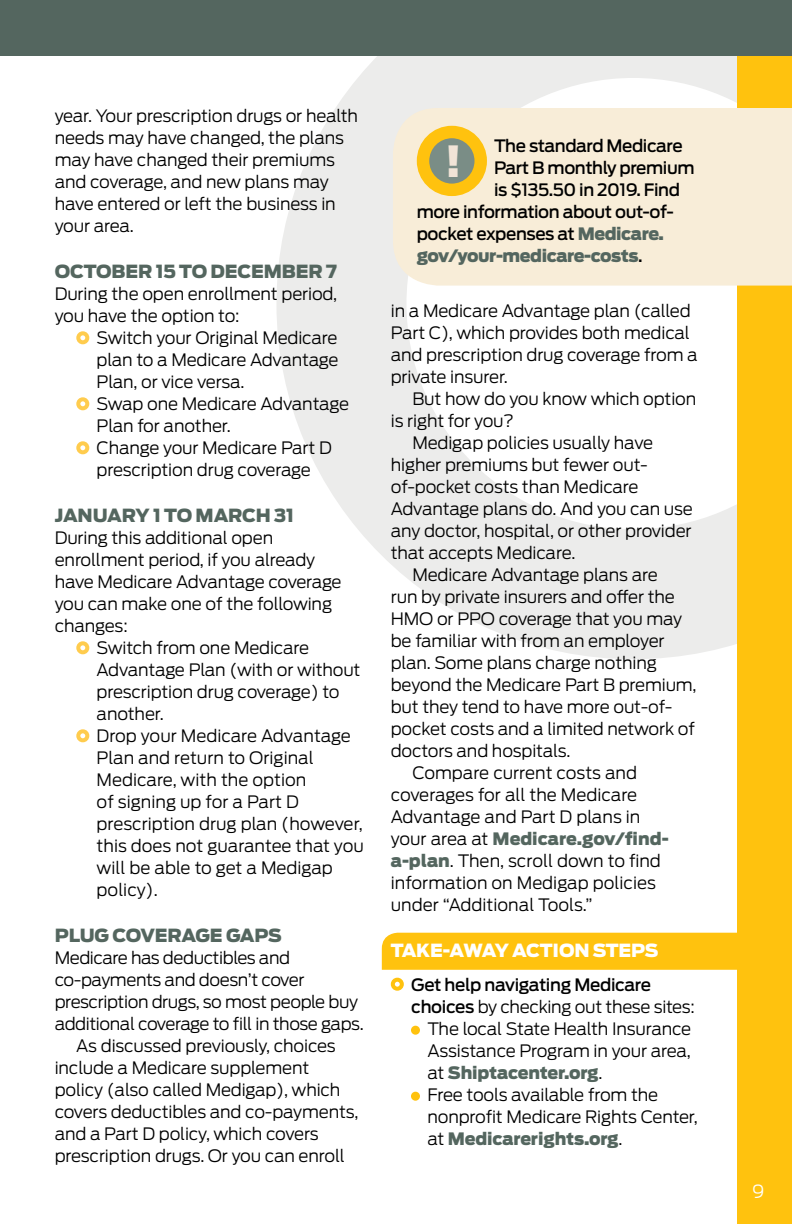
<style>
.page{position:relative;width:792px;height:1224px;background:#fff}
.page>*{position:absolute;margin:0;border:0;box-sizing:border-box;transform-origin:0 0}
.t1{font:700 44.8px "Boton";color:#f1e4d7}
.t2{font:900 18px "Antenna";letter-spacing:-.01em;color:#54665f}
.t3{font:900 18px "Antenna";letter-spacing:-.02em;color:#fff}
.t4{font:300 18px "Antenna";color:#fff}
.t5{font:300 17px/22px "Antenna";letter-spacing:-.01em;color:#000}
.t6{font:500 17px "Antenna";letter-spacing:-.025em;color:#000}
.t7{font:900 17px "Antenna";letter-spacing:-.01em;color:#54665f}
.s1{font-weight:900;color:#54665f}
.s2{font-weight:500;color:#000}
.s3{font-weight:300;color:#000}
.s4{font-weight:500}
</style>
<div class="page">
<svg style="left:276px;top:55px;width:461px;height:604px"></svg>
<div style="left:737px;top:7px;width:55px;height:1217px;background:#ffc20e"></div>
<div style="left:0;top:0;width:792px;height:55px;background:#54665f"></div>
<div style="left:76px;top:331px;width:13px;height:13px;border:4px solid #ffcc4e;border-radius:50%"></div>
<div style="left:76px;top:397px;width:13px;height:13px;border:4px solid #ffcc4e;border-radius:50%"></div>
<div style="left:76px;top:441px;width:13px;height:13px;border:4px solid #ffcc4e;border-radius:50%"></div>
<div style="left:76px;top:641px;width:13px;height:13px;border:4px solid #ffcc4e;border-radius:50%"></div>
<div style="left:76px;top:729px;width:13px;height:13px;border:4px solid #ffcc4e;border-radius:50%"></div>
<div style="left:382px;top:933px;width:355px;height:37px;background:#ffc20e"></div>
<div style="left:391px;top:978px;width:13px;height:13px;border:4px solid #ffc20e;border-radius:50%"></div>
<div style="left:411px;top:1026px;width:9px;height:9px;background:#ffc20e;border-radius:50%"></div>
<div style="left:411px;top:1092px;width:9px;height:9px;background:#ffc20e;border-radius:50%"></div>
<div style="left:393px;top:108px;width:399px;height:178px;background:#f8edd8"></div>
<svg style="left:423px;top:132px;width:58px;height:58px;background:#909671"></svg>
<div style="left:417px;top:126px;width:70px;height:70px;border:12px solid #ffc20e;border-radius:50%"></div>
<p class="t5" style="left:55px;top:105px;width:305px">year. Your prescription drugs or health needs may have changed, the plans may have changed their premiums and coverage, and new plans may have entered or left the business in your area.</p>
<p class="t2" style="left:55px;top:261px;width:284px">OCTOBER 15 TO DECEMBER 7</p>
<p class="t5" style="left:55px;top:283px;width:284px">During the open enrollment period, you have the option to:</p>
<p class="t5" style="left:97px;top:327px;width:254px">Switch your Original Medicare plan to a Medicare Advantage<br>Plan, or vice versa.<br>Swap one Medicare Advantage<br>Plan for another.<br>Change your Medicare Part D prescription drug coverage</p>
<p class="t2" style="left:55px;top:505px;width:241px">JANUARY 1 TO MARCH 31</p>
<p class="t5" style="left:55px;top:527px;width:220px">During this additional open</p>
<p class="t5" style="left:55px;top:549px;width:262px">enrollment period, if you already</p>
<p class="t5" style="left:55px;top:571px;width:289px">have Medicare Advantage coverage</p>
<p class="t5" style="left:55px;top:593px;width:279px">you can make one of the following</p>
<p class="t5" style="left:55px;top:615px;width:75px">changes:</p>
<p class="t5" style="left:97px;top:637px;width:214px">Switch from one Medicare</p>
<p class="t5" style="left:97px;top:659px;width:265px">Advantage Plan (with or without</p>
<p class="t5" style="left:97px;top:681px;width:244px">prescription drug coverage) to</p>
<p class="t5" style="left:97px;top:703px;width:69px">another.</p>
<p class="t5" style="left:97px;top:725px;width:256px">Drop your Medicare Advantage</p>
<p class="t5" style="left:97px;top:747px;width:219px">Plan and return to Original</p>
<p class="t5" style="left:97px;top:769px;width:211px">Medicare, with the option</p>
<p class="t5" style="left:97px;top:791px;width:204px">of signing up for a Part D</p>
<p class="t5" style="left:97px;top:813px;width:268px">prescription drug plan (however,</p>
<p class="t5" style="left:97px;top:835px;width:269px">this does not guarantee that you</p>
<p class="t5" style="left:97px;top:857px;width:238px">will be able to get a Medigap</p>
<p class="t5" style="left:97px;top:879px;width:63px">policy).</p>
<p class="t2" style="left:55px;top:925px;width:229px">PLUG COVERAGE GAPS</p>
<p class="t5" style="left:55px;top:947px;width:237px">Medicare has deductibles and</p>
<p class="t5" style="left:55px;top:969px;width:251px">co-payments and doesn’t cover</p>
<p class="t5" style="left:55px;top:991px;width:305px">prescription drugs, so most people buy</p>
<p class="t5" style="left:55px;top:1013px;width:311px">additional coverage to fill in those gaps.</p>
<p class="t5" style="left:76px;top:1035px;width:261px">As discussed previously, choices</p>
<p class="t5" style="left:55px;top:1057px;width:256px">include a Medicare supplement</p>
<p class="t5" style="left:55px;top:1079px;width:287px">policy (also called Medigap), which</p>
<p class="t5" style="left:55px;top:1101px;width:305px">covers deductibles and co-payments,</p>
<p class="t5" style="left:55px;top:1123px;width:265px">and a Part D policy, which covers</p>
<p class="t5" style="left:55px;top:1145px;width:292px">prescription drugs. Or you can enroll</p>
<p class="t6" style="left:494px;top:136px;width:190px">The standard Medicare</p>
<p class="t6" style="left:494px;top:158px;width:202px">Part B monthly premium</p>
<p class="t6" style="left:494px;top:180px;width:187px">is $135.50 in 2019. Find</p>
<p class="t6" style="left:417px;top:202px;width:259px">more information about out-of-</p>
<p class="t6" style="left:417px;top:224px;width:249px">pocket expenses at <span class="s1">Medicare.</span></p>
<p class="t7" style="left:417px;top:246px;width:228px">gov/your-medicare-costs<span class="s2">.</span></p>
<h1 class="t1" style="left:444px;top:135px;width:17px">!</h1>
<p class="t5" style="left:391px;top:300px;width:308px">in a Medicare Advantage plan (called<br>Part C), which provides both medical and prescription drug coverage from a private insurer.</p>
<p class="t5" style="left:412px;top:388px;width:285px">But how do you know which option</p>
<p class="t5" style="left:391px;top:410px;width:125px">is right for you?</p>
<p class="t5" style="left:412px;top:432px;width:242px">Medigap policies usually have</p>
<p class="t5" style="left:391px;top:454px;width:258px">higher premiums but fewer out-</p>
<p class="t5" style="left:391px;top:476px;width:249px">of-pocket costs than Medicare</p>
<p class="t5" style="left:391px;top:498px;width:304px">Advantage plans do. And you can use</p>
<p class="t5" style="left:391px;top:520px;width:302px">any doctor, hospital, or other provider</p>
<p class="t5" style="left:391px;top:542px;width:186px">that accepts Medicare.</p>
<p class="t5" style="left:412px;top:564px;width:247px">Medicare Advantage plans are</p>
<p class="t5" style="left:391px;top:586px;width:286px">run by private insurers and offer the</p>
<p class="t5" style="left:391px;top:608px;width:293px">HMO or PPO coverage that you may</p>
<p class="t5" style="left:391px;top:630px;width:275px">be familiar with from an employer</p>
<p class="t5" style="left:391px;top:652px;width:268px">plan. Some plans charge nothing</p>
<p class="t5" style="left:391px;top:674px;width:307px">beyond the Medicare Part B premium,</p>
<p class="t5" style="left:391px;top:696px;width:283px">but they tend to have more out-of-</p>
<p class="t5" style="left:391px;top:718px;width:306px">pocket costs and a limited network of</p>
<p class="t5" style="left:391px;top:740px;width:181px">doctors and hospitals.</p>
<p class="t5" style="left:412px;top:762px;width:226px">Compare current costs and</p>
<p class="t5" style="left:391px;top:784px;width:248px">coverages for all the Medicare</p>
<p class="t5" style="left:391px;top:806px;width:251px">Advantage and Part D plans in</p>
<p class="t7" style="left:391px;top:829px;width:279px"><span class="s3">your area at</span> Medicare.gov/find-</p>
<p class="t5" style="left:391px;top:850px;width:272px"><span class="s1">a-plan</span>. Then, scroll down to find</p>
<p class="t5" style="left:391px;top:872px;width:267px">information on Medigap policies</p>
<p class="t5" style="left:391px;top:894px;width:203px">under “Additional Tools.”</p>
<p class="t3" style="left:391px;top:940px;width:269px">TAKE-AWAY ACTION STEPS</p>
<p class="t6" style="left:411px;top:974px;width:241px">Get help navigating Medicare</p>
<p class="t5" style="left:411px;top:996px;width:285px"><span class="s4">choices</span> by checking out these sites:</p>
<p class="t5" style="left:427px;top:1018px;width:265px">The local State Health Insurance</p>
<p class="t5" style="left:427px;top:1040px;width:265px">Assistance Program in your area,</p>
<p class="t7" style="left:427px;top:1062px;width:177px"><span class="s3">at</span> Shiptacenter.org<span class="s3">.</span></p>
<p class="t5" style="left:427px;top:1084px;width:232px">Free tools available from the</p>
<p class="t5" style="left:427px;top:1106px;width:272px">nonprofit Medicare Rights Center,</p>
<p class="t7" style="left:427px;top:1128px;width:197px"><span class="s3">at</span> Medicarerights.org<span class="s3">.</span></p>
<p class="t4" style="left:752px;top:1181px;width:14px">9</p>
</div>
